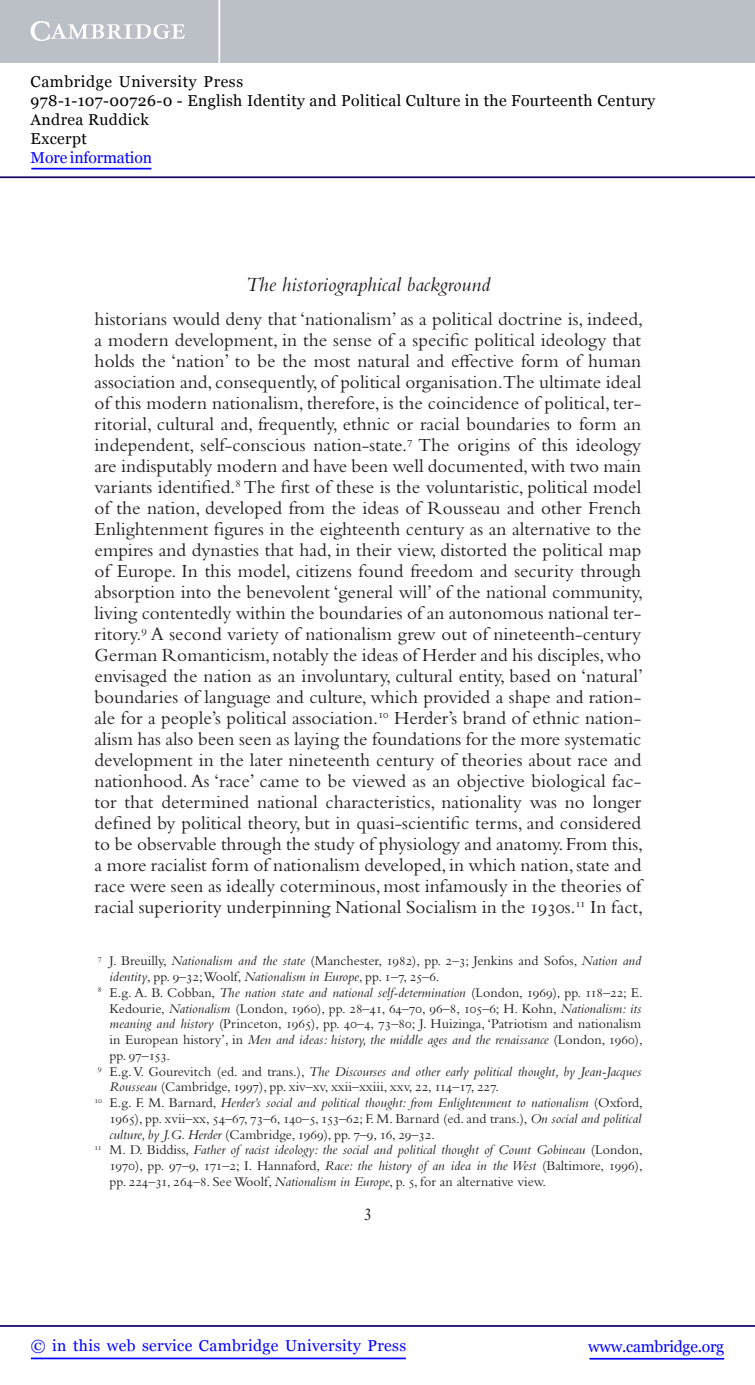
<style>
.page{position:relative;width:755px;height:1385px;background:#fff}
.page>*{position:absolute;margin:0;border:0;box-sizing:border-box;transform-origin:0 0}
.t1{font:italic 21px "Bembo Std";color:#231f20}
.t2{font:19.25px/21px "Bembo Std";color:#231f20}
.t3{font:15.75px/18.9px "Georgia";letter-spacing:.025em;color:#000}
.t4{font:15.75px "Georgia";letter-spacing:.025em;color:#00f}
.t5{font:15.75px "Georgia";letter-spacing:-.015em;color:#00f}
.t6{font:15.75px "Georgia";letter-spacing:-.01em;color:#00f}
.t7{font:14px "Bembo Std";color:#231f20}
.t8{font:italic 14px "Bembo Std";color:#231f20}
.s1{font-style:italic}
.s2{font-style:normal}
</style>
<div class="page">
<hr style="left:589px;top:1358px;width:134px;height:1px;background:#00f">
<hr style="left:0;top:1325px;width:754px;height:2px;background:#150666">
<hr style="left:31px;top:1357px;width:374px;height:2px;background:#00f">
<div style="left:0;top:0;width:754px;height:63px;background:#bac0c6"></div>
<svg style="left:31px;top:21px;width:154px;height:20px"></svg>
<hr style="left:218px;top:0;width:2px;height:63px;background:#fff">
<hr style="left:0;top:176px;width:754px;height:2px;background:#150666">
<hr style="left:31px;top:168px;width:120px;height:1px;background:#00f">
<p class="t3" style="left:31px;top:72px;width:625px">Cambridge University Press<br>978-1-107-00726-0 - English Identity and Political Culture in the Fourteenth Century Andrea Ruddick<br>Excerpt</p>
<p class="t6" style="left:31px;top:148px;width:123px">More information</p>
<p class="t1" style="left:245px;top:276px;width:246px">The historiographical background</p>
<p class="t2" style="left:95px;top:310px;width:549px">historians would deny that ‘nationalism’ as a political doctrine is, indeed, a modern development, in the sense of a specific political ideology that holds the ‘nation’ to be the most natural and effective form of human association and, consequently, of political organisation.The ultimate ideal of this modern nationalism, therefore, is the coincidence of political, ter&shy;ritorial, cultural and, frequently, ethnic or racial boundaries to form an independent, self-conscious nation-state. <sup>7</sup> The origins of this ideology are indisputably modern and have been well documented, with two main variants identified. <sup>8</sup> The first of these is the voluntaristic, political model of the nation, developed from the ideas of Rousseau and other French Enlightenment figures in the eighteenth century as an alternative to the empires and dynasties that had, in their view, distorted the political map of Europe. In this model, citizens found freedom and security through absorption into the benevolent ‘general will’ of the national community, living contentedly within the boundaries of an autonomous national ter&shy;ritory. <sup>9</sup> A second variety of nationalism grew out of nineteenth-century German Romanticism, notably the ideas of Herder and his disciples, who envisaged the nation as an involuntary, cultural entity, based on ‘natural’ boundaries of language and culture, which provided a shape and ration&shy;ale for a people’s political association. <sup>10</sup> Herder’s brand of ethnic nation&shy;alism has also been seen as laying the foundations for the more systematic development in the later nineteenth century of theories about race and nationhood. As ‘race’ came to be viewed as an objective biological fac&shy;tor that determined national characteristics, nationality was no longer defined by political theory, but in quasi-scientific terms, and considered to be observable through the study of physiology and anatomy. From this, a more racialist form of nationalism developed, in which nation, state and race were seen as ideally coterminous, most infamously in the theories of racial superiority underpinning National Socialism in the 1930s. <sup>11</sup> In fact,</p>
<p class="t7" style="left:98px;top:955px;width:544px"><sup>7</sup> J. Breuilly , <span class="s1">Nationalism and the state</span> ( Manchester , 1982 ), pp. 2–3 ; Jenkins and Sofos, <span class="s1">Nation and</span></p>
<p class="t7" style="left:109px;top:971px;width:331px"><span class="s1">identity</span> , pp. 9–32;Woolf, <span class="s1">Nationalism in Europe</span> , pp. 1–7, 25–6.</p>
<p class="t8" style="left:98px;top:987px;width:546px"><sup>8</sup> <span class="s2">E .g. A. B. Cobban ,</span> The nation state and national self-determination <span class="s2">( London , 1969 ), pp. 118–22 ; E .</span></p>
<p class="t7" style="left:109px;top:1003px;width:533px">Kedourie , <span class="s1">Nationalism</span> ( London , 1960 ), pp. 28–41, 64–70, 96–8, 105–6 ; H. Kohn , <span class="s1">Nationalism: its</span></p>
<p class="t7" style="left:109px;top:1018px;width:531px"><span class="s1">meaning and history</span> ( Princeton , 1965 ), pp. 40–4, 73–80 ; J. Huizinga , ‘Patriotism and nationalism</p>
<p class="t8" style="left:109px;top:1034px;width:534px"><span class="s2">in European history’, in</span> Men and ideas: history, the middle ages and the renaissance <span class="s2">( London , 1960 ),</span></p>
<p class="t7" style="left:109px;top:1050px;width:62px">pp. 97–153 .</p>
<p class="t8" style="left:98px;top:1066px;width:544px"><sup>9</sup> <span class="s2">E .g. V. Gourevitch (ed. and trans.),</span> The Discourses and other early political thought, by Jean-Jacques</p>
<p class="t7" style="left:109px;top:1081px;width:391px"><span class="s1">Rousseau</span> ( Cambridge , 1997 ), pp. xiv–xv, xxii–xxiii, xxv, 22, 114–17, 227 .</p>
<p class="t8" style="left:95px;top:1097px;width:549px"><sup>10</sup> <span class="s2">E .g. F. M. Barnard ,</span> Herder’s social and political thought: from Enlightenment to nationalism <span class="s2">( Oxford ,</span></p>
<p class="t7" style="left:109px;top:1113px;width:533px">1965 ), pp. xvii–xx, 54–67, 73–6, 140–5, 153–62 ; F. M. Barnard (ed. and trans.), <span class="s1">On social and political</span></p>
<p class="t7" style="left:109px;top:1129px;width:327px"><span class="s1">culture, by J.G. Herder</span> ( Cambridge , 1969 ), pp. 7–9, 16, 29–32 .</p>
<p class="t8" style="left:95px;top:1144px;width:549px"><sup>11</sup> <span class="s2">M. D. Biddiss ,</span> Father of racist ideology: the social and political thought of Count Gobineau <span class="s2">( London ,</span></p>
<p class="t7" style="left:109px;top:1160px;width:534px">1970 ), pp. 97–9, 171–2 ; I. Hannaford , <span class="s1">Race: the history of an idea in the West</span> ( B altimore , 1996 ),</p>
<p class="t7" style="left:109px;top:1176px;width:438px">pp. 224–31, 264–8 . See Woolf, <span class="s1">Nationalism in Europe</span> , p. 5, for an alternative view.</p>
<p class="t2" style="left:363px;top:1202px;width:11px">3</p>
<p class="t4" style="left:31px;top:1337px;width:376px">© in this web service Cambridge University Press</p>
<p class="t5" style="left:587px;top:1337px;width:137px">www.cambridge.org</p>
</div>
